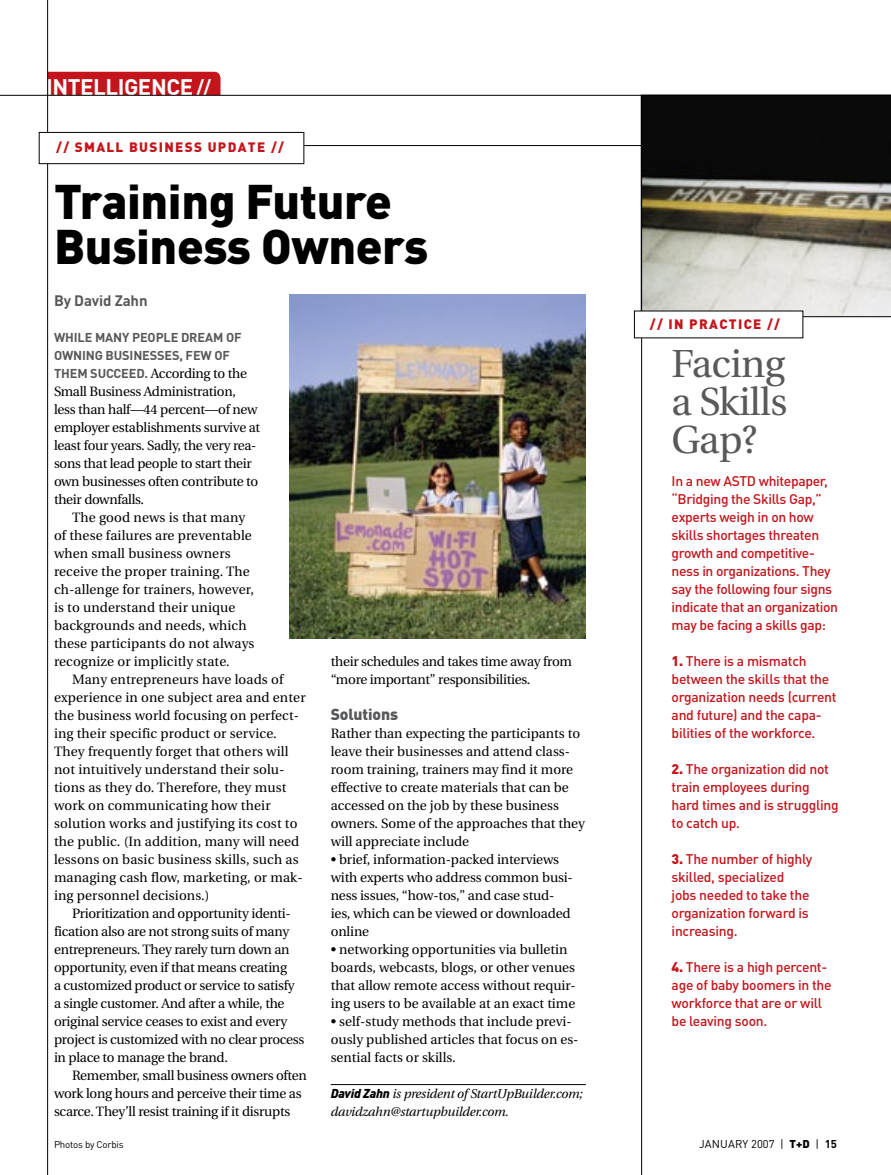
<style>
.page{position:relative;width:891px;height:1175px;background:#fff}
.page>*{position:absolute;margin:0;border:0;box-sizing:border-box;transform-origin:0 0}
.t1{font:900 48px/45px "DINOT";letter-spacing:-.01em;color:#000}
.t2{font:39px/38.2px "Utopia";letter-spacing:-.015em;color:#58595b;text-align:justify}
.t3{font:700 22.2px "DINOT";letter-spacing:-.02em;color:#fff}
.t4{font:900 15.75px "DINOT";color:#58595b}
.t5{font:700 15px "DINOT";letter-spacing:-.01em;color:#58595b}
.t6{font:500 13.8px/18px "DINOT";letter-spacing:-.02em;color:#c4151c}
.t7{font:13.5px/18px "Utopia";color:#000}
.t8{font:13.5px/18px "Utopia";letter-spacing:-.02em;color:#000}
.t9{font:900 13.5px "DINOT";letter-spacing:.1em;color:#c4151c}
.t10{font:italic 12.75px/18px "Utopia";letter-spacing:-.015em;color:#000}
.t11{font:700 12.75px/18px "DINOT";letter-spacing:-.01em;color:#58595b}
.t12{font:11.25px "DINOT";letter-spacing:.01em;color:#000}
.t13{font:9.75px "DINOT";letter-spacing:-.02em;color:#000}
.s1{font-size:18.9px}
.s2{font-family:"DINOT";font-weight:700;font-size:12.75px;color:#58595b}
.s3{font-family:"DINOT";font-weight:900}
.s4{font-weight:900}
.s5{font-weight:700}
</style>
<div class="page">
<hr style="left:197px;top:145px;width:456px;height:1px;background:#000">
<svg style="left:641px;top:96px;width:250px;height:1078px"></svg>
<div style="left:48px;top:72px;width:173px;height:23px;background:#c4151c"></div>
<hr style="left:0;top:95px;width:891px;height:1px;background:#000">
<hr style="left:47px;top:0;width:1px;height:1174px;background:#000">
<hr style="left:331px;top:1084px;width:255px;height:1px;background:#000">
<div style="left:39px;top:132px;width:265px;height:32px;background:#fff"></div>
<div style="left:39px;top:132px;width:265px;height:32px;border:1px solid #000"></div>
<div style="left:634px;top:311px;width:169px;height:27px;background:#fff"></div>
<img style="left:290px;top:295px;width:296px;height:343px">
<h3 class="t3" style="left:46px;top:72px;width:166px">I NTELLIGENCE <span class="s1">//</span></h3>
<p class="t9" style="left:56px;top:137px;width:229px">// Small busi ness update //</p>
<h1 class="t1" style="left:54px;top:177px;width:376px">Training Future<br>Business Owners</h1>
<p class="t5" style="left:54px;top:291px;width:95px">BY DAVID ZAHN</p>
<p class="t11" style="left:54px;top:328px;width:189px">WHI LE MANY PEOPLE DREAM OF<br>OWNI NG BUSI NESSES, FEW OF</p>
<p class="t8" style="left:54px;top:365px;width:208px"><span class="s2">THEM SUCCEED.</span> According to the<br>Small Business Administration, less than half—44 percent—of new employer establishments survive at least four years. Sadly, the very rea&shy;sons that lead people to start their own businesses often contribute to their downfalls.</p>
<p class="t7" style="left:54px;top:509px;width:202px;text-indent:18px">The good news is that many of these failures are preventable when small business owners receive the proper training. The ch-allenge for trainers, however, is to understand their unique backgrounds and needs, which these participants do not always recognize or implicitly state.</p>
<p class="t7" style="left:54px;top:671px;width:253px;text-indent:18px">Many entrepreneurs have loads of experience in one subject area and enter the business world focusing on perfect&shy;ing their specific product or service.<br>They frequently forget that others will not intuitively understand their solu&shy;tions as they do. Therefore, they must work on communicating how their solution works and justifying its cost to the public. (In addition, many will need lessons on basic business skills, such as managing cash flow, marketing, or mak&shy;ing personnel decisions.)</p>
<p class="t8" style="left:54px;top:905px;width:252px;text-indent:18px">Prioritization and opportunity identi&shy;fication also are not strong suits of many entrepreneurs. They rarely turn down an opportunity, even if that means creating<br>a customized product or service to satisfy a single customer. And after a while, the original service ceases to exist and every project is customized with no clear process in place to manage the brand.</p>
<p class="t8" style="left:54px;top:1067px;width:255px;text-indent:18px">Remember, small business owners often work long hours and perceive their time as scarce. They’ll resist training if it disrupts</p>
<p class="t8" style="left:331px;top:653px;width:243px">their schedules and takes time away from “more important” responsibilities.</p>
<p class="t4" style="left:331px;top:704px;width:69px">Solutions</p>
<p class="t7" style="left:331px;top:725px;width:256px">Rather than expecting the participants to leave their businesses and attend class&shy;room training, trainers may find it more effective to create materials that can be accessed on the job by these business owners. Some of the approaches that they will appreciate include</p>
<p class="t7" style="left:331px;top:851px;width:244px">• brief, information-packed interviews with experts who address common busi&shy;ness issues, “how-tos,” and case stud&shy;ies, which can be viewed or downloaded online</p>
<p class="t7" style="left:331px;top:941px;width:247px">• networking opportunities via bulletin boards, webcasts, blogs, or other venues that allow remote access without requir&shy;ing users to be available at an exact time</p>
<p class="t7" style="left:331px;top:1013px;width:249px">• self-study methods that include previ&shy;ously published articles that focus on es&shy;sential facts or skills.</p>
<p class="t10" style="left:331px;top:1085px;width:254px"><span class="s3">David Zahn</span> is president of StartUpBuilder.com; davidzahn@startupbuilder.com.</p>
<p class="t9" style="left:650px;top:315px;width:132px">// in practi ce //</p>
<h2 class="t2" style="left:672px;top:345px;width:117px">Facing a Skills Gap?</h2>
<p class="t6" style="left:672px;top:471px;width:168px">In a new ASTD whitepaper, “Bridging the Skills Gap,” experts weigh in on how skills shortages threaten growth and competitive&shy;ness in organizations. They say the following four signs indicate that an organization may be facing a skills gap:</p>
<p class="t6" style="left:672px;top:651px;width:166px"><span class="s4">1.</span> There is a mismatch between the skills that the organization needs (current and future) and the capa&shy;bilities of the workforce.</p>
<p class="t6" style="left:672px;top:759px;width:169px"><span class="s4">2.</span> The organization did not train employees during hard times and is struggling to catch up.</p>
<p class="t6" style="left:672px;top:849px;width:142px"><span class="s4">3.</span> The number of highly skilled, specialized jobs needed to take the organization forward is increasing.</p>
<p class="t6" style="left:672px;top:957px;width:162px"><span class="s4">4.</span> There is a high percent&shy;age of baby boomers in the workforce that are or will be leaving soon.</p>
<p class="t13" style="left:54px;top:1137px;width:71px">Photos by Corbis</p>
<p class="t12" style="left:699px;top:1136px;width:139px">January 2007 | <span class="s4">T+D</span> | <span class="s5">15</span></p>
</div>
